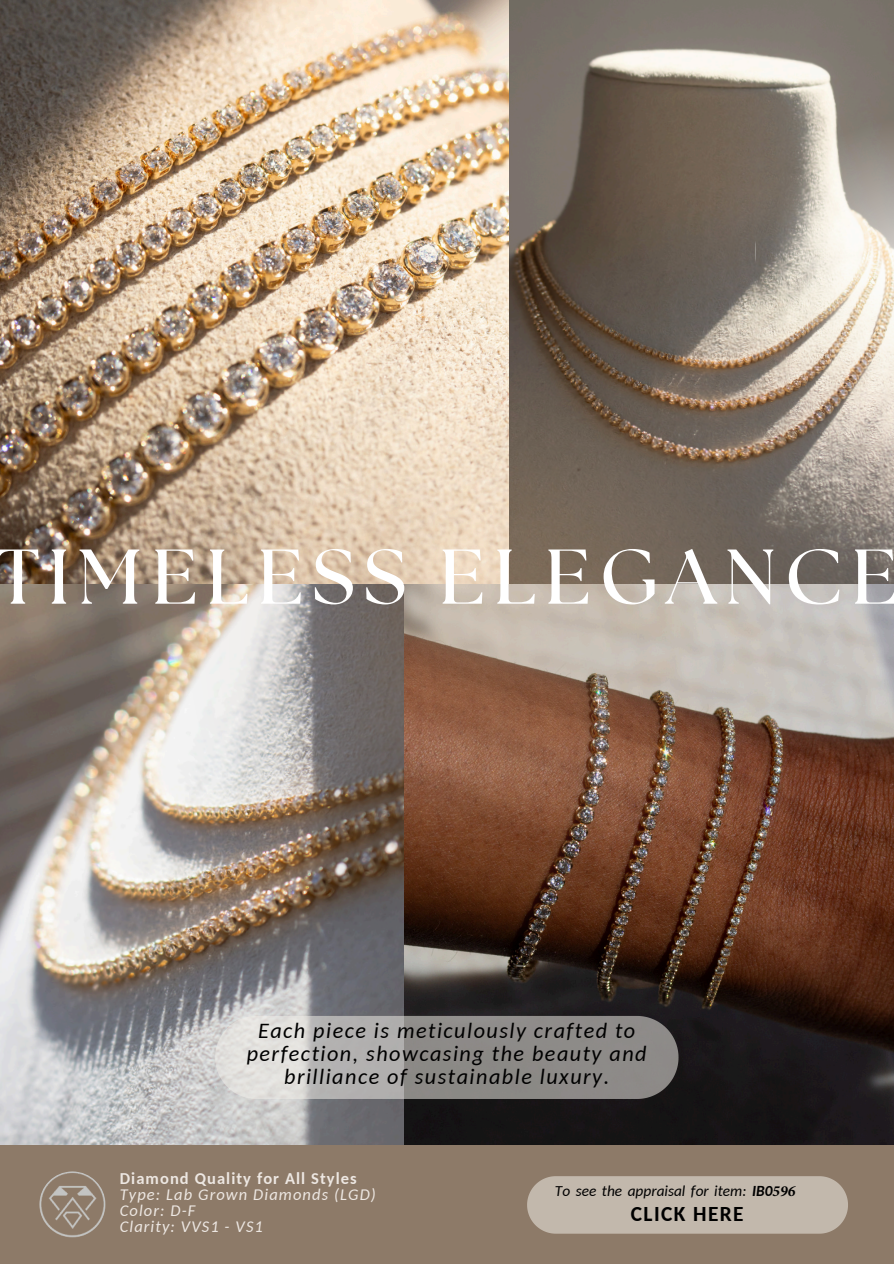
<style>
.page{position:relative;width:894px;height:1264px;background:#fff}
.page>*{position:absolute;margin:0;border:0;box-sizing:border-box;transform-origin:0 0}
.t1{font:700 77.4px "The Seasons";letter-spacing:.11em;color:#fff}
.t2{font:italic 22.2px/23.1px "Carlito";letter-spacing:.065em;color:#000;text-align:center}
.t3{font:700 21.3px "Carlito";letter-spacing:.065em;color:#000}
.t4{font:italic 16.5px "Carlito";letter-spacing:.065em;color:#ede7e2}
.t5{font:700 16.5px "Carlito";letter-spacing:.065em;color:#ede7e2}
.t6{font:italic 15.3px "Carlito";color:#000}
.s1{font-weight:700}
.s2{font-family:"Minion Pro";font-weight:700}
</style>
<div class="page">
<div style="left:0;top:0;width:893px;height:1263px;background:#8d7a68"></div>
<img style="left:0;top:0;width:893px;height:1144px">
<div style="left:527px;top:1176px;width:320px;height:57px;background:#c2b8ac"></div>
<svg style="left:215px;top:1015px;width:463px;height:83px;background:#a2a09e"></svg>
<svg style="left:755px;top:108px;width:138px;height:286px;background:#c0b7ab"></svg>
<img style="left:157px;top:325px;width:649px;height:649px;border-radius:50%">
<img style="left:39px;top:1171px;width:67px;height:66px;border-radius:50%">
<h3 class="t1" style="left:-4px;top:541px;width:902px">TIMELESS ELEGANCE</h3>
<p class="t2" style="left:247px;top:1021px;width:401px">Each piece is meticulously crafted to perfection, showcasing the beauty and brilliance of sustainable luxury.</p>
<p class="t5" style="left:120px;top:1171px;width:238px">Diamond Quality for All Styles</p>
<p class="t4" style="left:120px;top:1187px;width:257px">Type: Lab Grown Diamonds (LGD)</p>
<p class="t4" style="left:120px;top:1203px;width:77px">Color: D-F</p>
<p class="t4" style="left:120px;top:1219px;width:145px">Clarity: VVS1 - VS1</p>
<h2 class="t6" style="left:554px;top:1184px;width:242px">To see the appraisal for item: <span class="s1">IB0</span><span class="s2">596</span></h2>
<h2 class="t3" style="left:630px;top:1204px;width:114px">CLICK HERE</h2>
</div>
